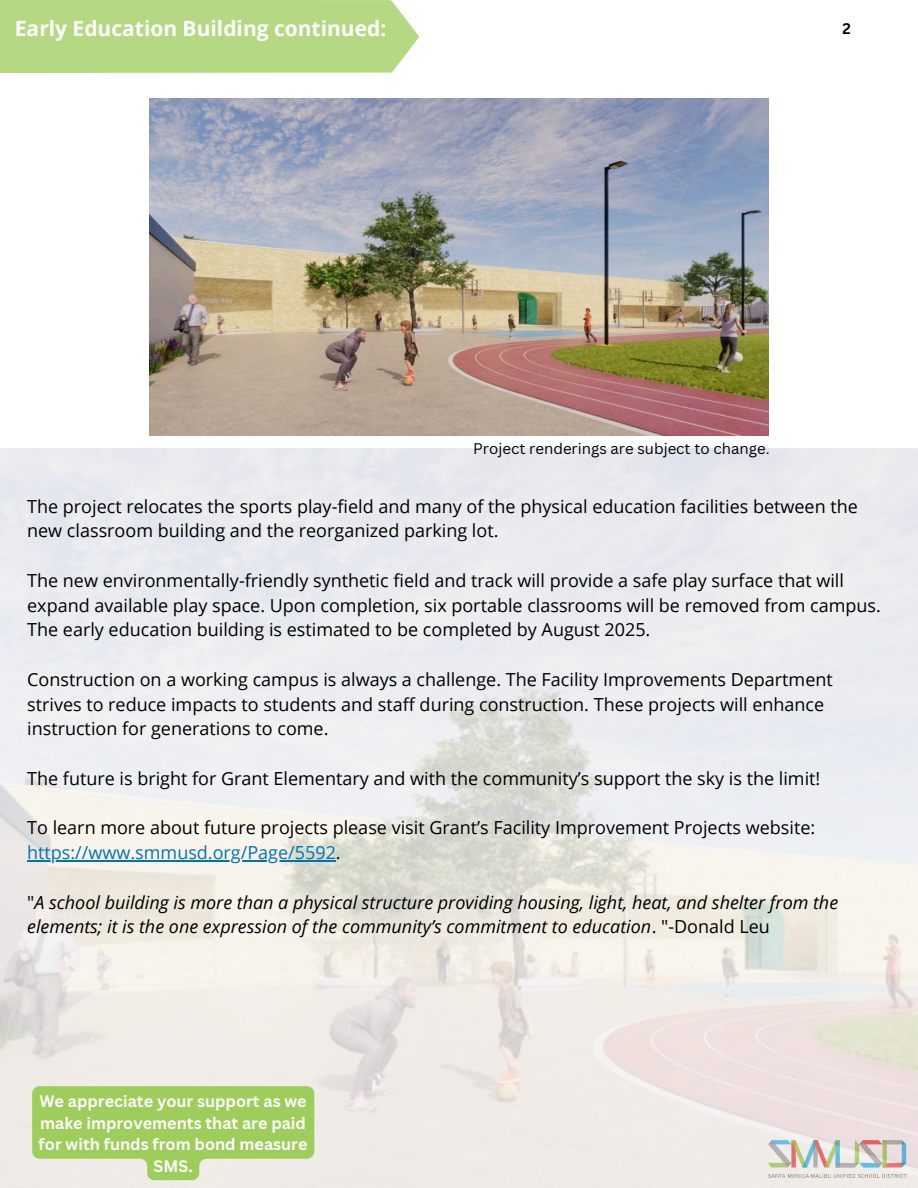
<style>
.page{position:relative;width:918px;height:1188px;background:#fff}
.page>*{position:absolute;margin:0;border:0;box-sizing:border-box;transform-origin:0 0}
.t1{font:700 21px "Open Sans";color:#fff}
.t2{font:18px/24.8px "Open Sans";color:#000}
.t3{font:italic 18px "Open Sans";color:#000}
.t4{font:18px "Open Sans";color:#0073b6}
.t5{font:700 16.2px/21.6px "Canva Sans";color:#fff;text-align:center}
.t6{font:15px "Canva Sans";color:#000}
.t7{font:700 15px "Canva Sans";color:#000}
.s1{color:#000}
.s2{font-style:normal}
</style>
<div class="page">
<div style="left:0;top:0;width:419px;height:73px;background:#b5d983"></div>
<img style="left:0;top:449px;width:918px;height:739px">
<hr style="left:27px;top:860px;width:309px;height:1px;background:#0073b6">
<img style="left:149px;top:98px;width:620px;height:338px">
<svg style="left:32px;top:1086px;width:282px;height:94px;background:#acd275"></svg>
<p class="t1" style="left:15px;top:14px;width:373px">Early Education Building continued:</p>
<h3 class="t7" style="left:843px;top:17px;width:10px">2</h3>
<p class="t6" style="left:473px;top:438px;width:298px">Project renderings are subject to change.</p>
<p class="t2" style="left:27px;top:493px;width:832px">The project relocates the sports play-field and many of the physical education facilities between the new classroom building and the reorganized parking lot.</p>
<p class="t2" style="left:27px;top:567px;width:855px">The new environmentally-friendly synthetic field and track will provide a safe play surface that will expand available play space. Upon completion, six portable classrooms will be removed from campus.<br>The early education building is estimated to be completed by August 2025.</p>
<p class="t2" style="left:27px;top:666px;width:807px">Construction on a working campus is always a challenge. The Facility Improvements Department strives to reduce impacts to students and staff during construction. These projects will enhance instruction for generations to come.</p>
<h2 class="t2" style="left:27px;top:765px;width:795px">The future is bright for Grant Elementary and with the community’s support the sky is the limit!</h2>
<h2 class="t2" style="left:27px;top:815px;width:790px">To learn more about future projects please visit Grant’s Facility Improvement Projects website:</h2>
<h2 class="t4" style="left:27px;top:840px;width:315px">https://www.smmusd.org/Page/5592<span class="s1">.</span></h2>
<h2 class="t3" style="left:27px;top:889px;width:813px"><span class="s2">"</span>A school building is more than a physical structure providing housing, light, heat, and shelter from the</h2>
<h2 class="t3" style="left:27px;top:914px;width:744px">elements; it is the one expression of the community’s commitment to education<span class="s2">. "-Donald Leu</span></h2>
<h2 class="t5" style="left:39px;top:1090px;width:270px">We appreciate your support as we make improvements that are paid for with funds from bond measure<br>SMS.</h2>
</div>
